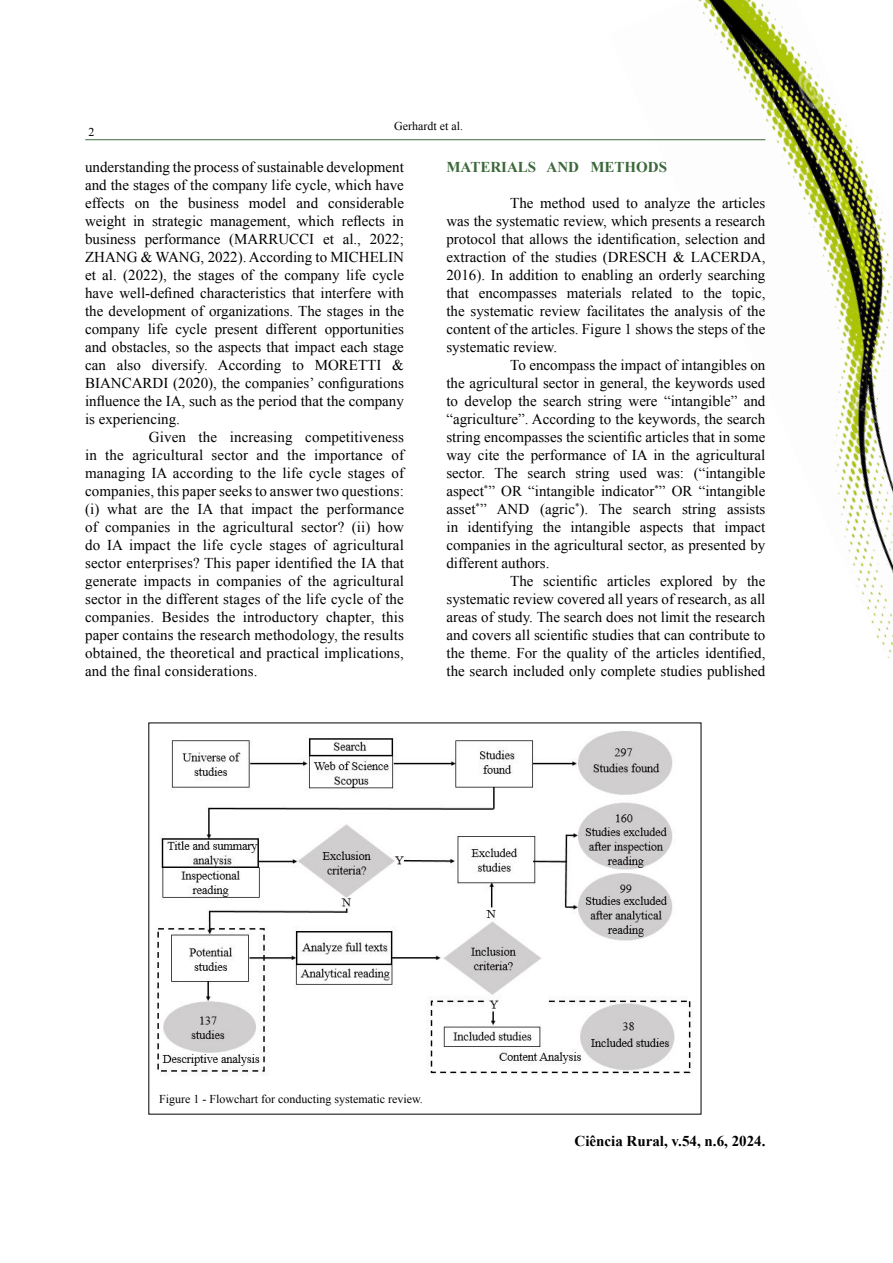
<style>
.page{position:relative;width:893px;height:1263px;background:#fff}
.page>*{position:absolute;margin:0;border:0;box-sizing:border-box;transform-origin:0 0}
.t1{font:15px "Times New Roman";color:#000}
.t2{font:700 15px "Times New Roman";color:#000}
.t3{font:700 15px "Times New Roman";color:#3c683a}
.t4{font:12px "Times New Roman";color:#000}
</style>
<div class="page">
<img style="left:608px;top:0;width:285px;height:658px">
<hr style="left:85px;top:139px;width:680px;height:1px;background:#3c683a">
<img style="left:156px;top:731px;width:537px;height:345px">
<p class="t4" style="left:394px;top:118px;width:70px">Gerhardt et al.</p>
<p class="t1" style="left:85px;top:157px;width:320px">understanding the process of sustainable development</p>
<p class="t1" style="left:85px;top:175px;width:320px">and the stages of the company life cycle, which have</p>
<p class="t1" style="left:85px;top:193px;width:320px">effects on the business model and considerable</p>
<p class="t1" style="left:85px;top:211px;width:320px">weight in strategic management, which reflects in</p>
<p class="t1" style="left:85px;top:229px;width:320px">business performance (MARRUCCI et al., 2022;</p>
<p class="t1" style="left:85px;top:247px;width:320px">ZHANG &amp; WANG, 2022). According to MICHELIN</p>
<p class="t1" style="left:85px;top:265px;width:320px">et al. (2022), the stages of the company life cycle</p>
<p class="t1" style="left:85px;top:283px;width:320px">have well-defined characteristics that interfere with</p>
<p class="t1" style="left:85px;top:301px;width:320px">the development of organizations. The stages in the</p>
<p class="t1" style="left:85px;top:319px;width:320px">company life cycle present different opportunities</p>
<p class="t1" style="left:85px;top:337px;width:320px">and obstacles, so the aspects that impact each stage</p>
<p class="t1" style="left:85px;top:355px;width:320px">can also diversify. According to MORETTI &amp;</p>
<p class="t1" style="left:85px;top:373px;width:320px">BIANCARDI (2020), the companies’ configurations</p>
<p class="t1" style="left:85px;top:391px;width:320px">influence the IA, such as the period that the company</p>
<p class="t1" style="left:85px;top:409px;width:96px">is experiencing.</p>
<p class="t1" style="left:149px;top:427px;width:257px">Given the increasing competitiveness</p>
<p class="t1" style="left:85px;top:445px;width:320px">in the agricultural sector and the importance of</p>
<p class="t1" style="left:85px;top:463px;width:320px">managing IA according to the life cycle stages of</p>
<p class="t1" style="left:85px;top:481px;width:320px">companies, this paper seeks to answer two questions:</p>
<p class="t1" style="left:85px;top:499px;width:320px">(i) what are the IA that impact the performance</p>
<p class="t1" style="left:85px;top:517px;width:320px">of companies in the agricultural sector? (ii) how</p>
<p class="t1" style="left:85px;top:535px;width:320px">do IA impact the life cycle stages of agricultural</p>
<p class="t1" style="left:85px;top:553px;width:320px">sector enterprises? This paper identified the IA that</p>
<p class="t1" style="left:85px;top:571px;width:320px">generate impacts in companies of the agricultural</p>
<p class="t1" style="left:85px;top:589px;width:320px">sector in the different stages of the life cycle of the</p>
<p class="t1" style="left:85px;top:607px;width:320px">companies. Besides the introductory chapter, this</p>
<p class="t1" style="left:85px;top:625px;width:320px">paper contains the research methodology, the results</p>
<p class="t1" style="left:85px;top:643px;width:320px">obtained, the theoretical and practical implications,</p>
<p class="t1" style="left:85px;top:661px;width:174px">and the final considerations.</p>
<p class="t4" style="left:88px;top:124px;width:7px">2</p>
<p class="t3" style="left:446px;top:156px;width:222px">MATERIALS AND METHODS</p>
<p class="t1" style="left:510px;top:193px;width:257px">The method used to analyze the articles</p>
<p class="t1" style="left:446px;top:211px;width:320px">was the systematic review, which presents a research</p>
<p class="t1" style="left:446px;top:229px;width:320px">protocol that allows the identification, selection and</p>
<p class="t1" style="left:446px;top:247px;width:320px">extraction of the studies (DRESCH &amp; LACERDA,</p>
<p class="t1" style="left:446px;top:265px;width:320px">2016). In addition to enabling an orderly searching</p>
<p class="t1" style="left:446px;top:283px;width:320px">that encompasses materials related to the topic,</p>
<p class="t1" style="left:446px;top:301px;width:320px">the systematic review facilitates the analysis of the</p>
<p class="t1" style="left:446px;top:319px;width:320px">content of the articles. Figure 1 shows the steps of the</p>
<p class="t1" style="left:446px;top:337px;width:112px">systematic review.</p>
<p class="t1" style="left:510px;top:355px;width:257px">To encompass the impact of intangibles on</p>
<p class="t1" style="left:446px;top:373px;width:320px">the agricultural sector in general, the keywords used</p>
<p class="t1" style="left:446px;top:391px;width:320px">to develop the search string were “intangible” and</p>
<p class="t1" style="left:446px;top:409px;width:320px">“agriculture”. According to the keywords, the search</p>
<p class="t1" style="left:446px;top:427px;width:320px">string encompasses the scientific articles that in some</p>
<p class="t1" style="left:446px;top:445px;width:320px">way cite the performance of IA in the agricultural</p>
<p class="t1" style="left:446px;top:463px;width:320px">sector. The search string used was: (“intangible</p>
<p class="t1" style="left:446px;top:481px;width:320px">aspect<sup>*</sup>” OR “intangible indicator<sup>*</sup>” OR “intangible</p>
<p class="t1" style="left:446px;top:499px;width:320px">asset<sup>*</sup>” AND (agric<sup>*</sup>). The search string assists</p>
<p class="t1" style="left:446px;top:517px;width:320px">in identifying the intangible aspects that impact</p>
<p class="t1" style="left:446px;top:535px;width:320px">companies in the agricultural sector, as presented by</p>
<p class="t1" style="left:446px;top:553px;width:105px">different authors.</p>
<p class="t1" style="left:510px;top:571px;width:257px">The scientific articles explored by the</p>
<p class="t1" style="left:446px;top:589px;width:320px">systematic review covered all years of research, as all</p>
<p class="t1" style="left:446px;top:607px;width:320px">areas of study. The search does not limit the research</p>
<p class="t1" style="left:446px;top:625px;width:320px">and covers all scientific studies that can contribute to</p>
<p class="t1" style="left:446px;top:643px;width:320px">the theme. For the quality of the articles identified,</p>
<p class="t1" style="left:446px;top:661px;width:320px">the search included only complete studies published</p>
<p class="t4" style="left:159px;top:1091px;width:265px">Figure 1 - Flowchart for conducting systematic review.</p>
<p class="t2" style="left:575px;top:1130px;width:192px">Ciência Rural, v.54, n.6, 2024.</p>
</div>
